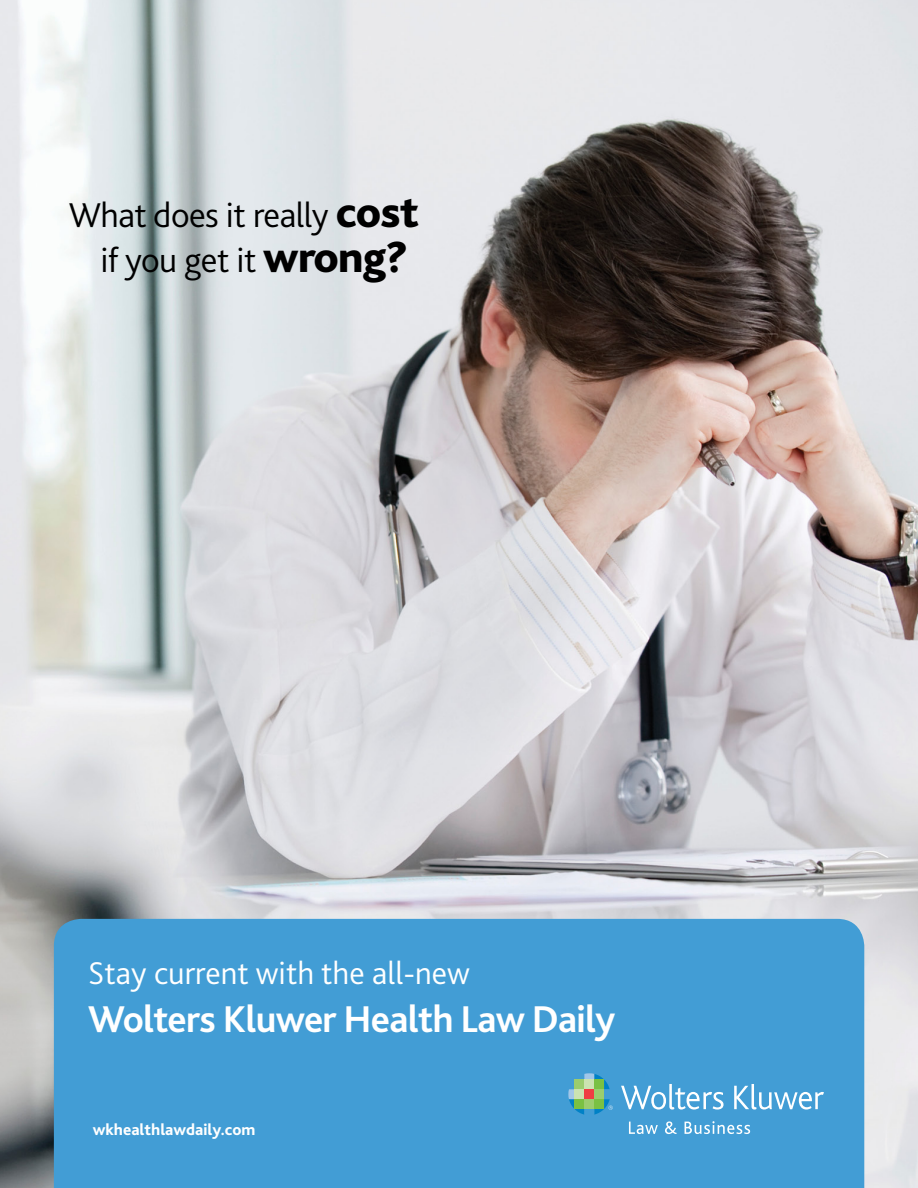
<style>
.page{position:relative;width:918px;height:1188px;background:#fff}
.page>*{position:absolute;margin:0;border:0;box-sizing:border-box;transform-origin:0 0}
.t1{font:700 39px "Bliss 2";letter-spacing:-.02em;color:#fff}
.t2{font:300 36px/45px "Bliss 2";letter-spacing:-.015em;color:#000;text-align:center}
.t3{font:300 33px "Bliss 2";color:#fff}
.t4{font:800 16.5px "Bliss 2";color:#fff}
.s1{font-family:"Bliss";font-weight:800;font-size:45px}
</style>
<div class="page">
<img style="left:0;top:0;width:918px;height:1188px">
<div style="left:54px;top:919px;width:810px;height:269px;background:#429dd5"></div>
<svg style="left:621px;top:1084px;width:103px;height:26px"></svg>
<svg style="left:734px;top:1084px;width:90px;height:26px"></svg>
<svg style="left:629px;top:1122px;width:29px;height:12px"></svg>
<svg style="left:665px;top:1121px;width:12px;height:13px"></svg>
<svg style="left:685px;top:1121px;width:65px;height:13px"></svg>
<svg style="left:568px;top:1073px;width:45px;height:42px"></svg>
<div style="left:575px;top:1079px;width:9px;height:10px;background:#9bcd6e"></div>
<div style="left:575px;top:1089px;width:9px;height:10px;background:#cbe3b1"></div>
<div style="left:575px;top:1099px;width:9px;height:10px;background:#7ac143"></div>
<div style="left:584px;top:1079px;width:10px;height:10px;background:#cbe3b1"></div>
<div style="left:584px;top:1089px;width:10px;height:10px;background:#ef3e42"></div>
<div style="left:584px;top:1099px;width:10px;height:10px;background:#9bcd6e"></div>
<div style="left:594px;top:1079px;width:10px;height:10px;background:#7ac143"></div>
<div style="left:594px;top:1089px;width:10px;height:10px;background:#9bcd6e"></div>
<div style="left:594px;top:1099px;width:10px;height:10px;background:#7ac143"></div>
<p class="t2" style="left:69px;top:191px;width:351px">What does it really <span class="s1">cost </span>if you get it <span class="s1">wrong?</span></p>
<p class="t3" style="left:88px;top:953px;width:383px">Stay current with the all-new</p>
<p class="t1" style="left:88px;top:995px;width:528px">Wolters Kluwer Health Law Daily</p>
<p class="t4" style="left:93px;top:1119px;width:164px">wkhealthlawdaily.com</p>
</div>
